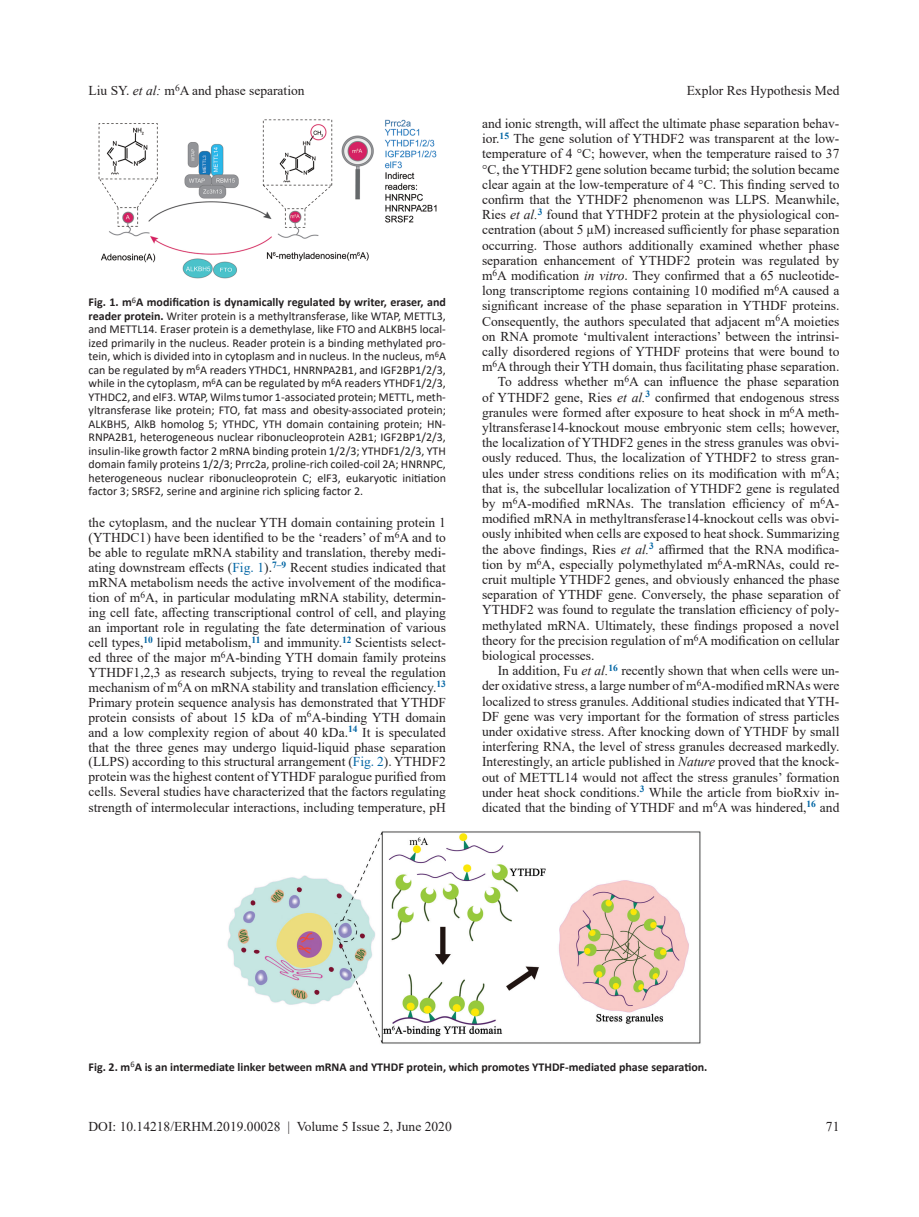
<style>
.page{position:relative;width:919px;height:1217px;background:#fff}
.page>*{position:absolute;margin:0;border:0;box-sizing:border-box;transform-origin:0 0}
.ParaFirst{font:13.5px/15px "Times New Roman";color:#231f20;text-align:justify}
.Para{font:13.5px/15.1px "Times New Roman";color:#231f20;text-align:justify}
.LeftHeaderBMaster{font:13.5px "Times New Roman";color:#231f20}
.CenterFooter1{font:13.5px "Times New Roman";color:#231f20}
.RightPageNumber{font:13.5px "Times New Roman";color:#231f20}
.FigureCaption{font:12px/13.5px "Calibri";color:#231f20;text-align:justify}
.FigureCaption-2{font:700 12px "Calibri";color:#231f20}
.s1{font-style:italic}
.s2{font-weight:700}
.s3{color:#0065a4}
</style>
<div class="page">
<img style="left:98px;top:119px;width:339px;height:160px">
<img style="left:227px;top:831px;width:474px;height:212px">
<p class="LeftHeaderBMaster" style="left:88px;top:81px;width:217px">Liu SY. <span class="s1">et al:</span> m<sup>6</sup>A and phase separation</p>
<p class="LeftHeaderBMaster" style="left:686px;top:81px;width:154px">Explor Res Hypothesis Med</p>
<p class="FigureCaption" style="left:88px;top:295px;width:359px"><span class="s2">Fig. 1. m</span><sup>6</sup><span class="s2">A modification is dynamically regulated by writer, eraser, and reader protein.</span> Writer protein is a methyltransferase, like WTAP, METTL3, and METTL14. Eraser protein is a demethylase, like FTO and ALKBH5 local&shy;ized primarily in the nucleus. Reader protein is a binding methylated pro&shy;tein, which is divided into in cytoplasm and in nucleus. In the nucleus, m<sup>6</sup>A can be regulated by m<sup>6</sup>A readers YTHDC1, HNRNPA2B1, and IGF2BP1/2/3, while in the cytoplasm, m<sup>6</sup>A can be regulated by m<sup>6</sup>A readers YTHDF1/2/3, YTHDC2, and elF3. WTAP, Wilms tumor 1-associated protein; METTL, meth&shy;yltransferase like protein; FTO, fat mass and obesity-associated protein; ALKBH5, AlkB homolog 5; YTHDC, YTH domain containing protein; HN-RNPA2B1, heterogeneous nuclear ribonucleoprotein A2B1; IGF2BP1/2/3, insulin-like growth factor 2 mRNA binding protein 1/2/3; YTHDF1/2/3, YTH domain family proteins 1/2/3; Prrc2a, proline-rich coiled-coil 2A; HNRNPC, heterogeneous nuclear ribonucleoprotein C; elF3, eukaryotic initiation factor 3; SRSF2, serine and arginine rich splicing factor 2.</p>
<p class="ParaFirst" style="left:88px;top:514px;width:359px">the cytoplasm, and the nuclear YTH domain containing protein 1 (YTHDC1) have been identified to be the ‘readers’ of m<sup>6</sup>A and to be able to regulate mRNA stability and translation, thereby medi&shy;ating downstream effects (<span class="s3">Fig. 1</span>).<sup>7–9</sup> Recent studies indicated that mRNA metabolism needs the active involvement of the modifica&shy;tion of m<sup>6</sup>A, in particular modulating mRNA stability, determin&shy;ing cell fate, affecting transcriptional control of cell, and playing an important role in regulating the fate determination of various cell types,<sup>10</sup> lipid metabolism,<sup>11</sup> and immunity.<sup>12</sup> Scientists select&shy;ed three of the major m<sup>6</sup>A-binding YTH domain family proteins YTHDF1,2,3 as research subjects, trying to reveal the regulation mechanism of m<sup>6</sup>A on mRNA stability and translation efficiency.<sup>13<br></sup>Primary protein sequence analysis has demonstrated that YTHDF protein consists of about 15 kDa of m<sup>6</sup>A-binding YTH domain and a low complexity region of about 40 kDa.<sup>14</sup> It is speculated that the three genes may undergo liquid-liquid phase separation (LLPS) according to this structural arrangement (<span class="s3">Fig. 2</span>). YTHDF2 protein was the highest content of YTHDF paralogue purified from cells. Several studies have characterized that the factors regulating strength of intermolecular interactions, including temperature, pH</p>
<p class="ParaFirst" style="left:482px;top:115px;width:359px">and ionic strength, will affect the ultimate phase separation behav&shy;ior.<sup>15</sup> The gene solution of YTHDF2 was transparent at the low&shy;temperature of 4 °C; however, when the temperature raised to 37 °C, the YTHDF2 gene solution became turbid; the solution became clear again at the low-temperature of 4 °C. This finding served to confirm that the YTHDF2 phenomenon was LLPS. Meanwhile, Ries <span class="s1">et al.</span><sup>3</sup> found that YTHDF2 protein at the physiological con&shy;centration (about 5 µM) increased sufficiently for phase separation occurring. Those authors additionally examined whether phase separation enhancement of YTHDF2 protein was regulated by m<sup>6</sup>A modification <span class="s1">in vitro</span>. They confirmed that a 65 nucleotide&shy;long transcriptome regions containing 10 modified m<sup>6</sup>A caused a significant increase of the phase separation in YTHDF proteins.<br>Consequently, the authors speculated that adjacent m<sup>6</sup>A moieties on RNA promote ‘multivalent interactions’ between the intrinsi&shy;cally disordered regions of YTHDF proteins that were bound to m<sup>6</sup>A through their YTH domain, thus facilitating phase separation.</p>
<p class="Para" style="left:482px;top:374px;width:359px;text-indent:16px">To address whether m<sup>6</sup>A can influence the phase separation of YTHDF2 gene, Ries <span class="s1">et al.</span><sup>3</sup> confirmed that endogenous stress granules were formed after exposure to heat shock in m<sup>6</sup>A meth&shy;yltransferase14-knockout mouse embryonic stem cells; however, the localization of YTHDF2 genes in the stress granules was obvi&shy;ously reduced. Thus, the localization of YTHDF2 to stress gran&shy;ules under stress conditions relies on its modification with m<sup>6</sup>A; that is, the subcellular localization of YTHDF2 gene is regulated by m<sup>6</sup>A-modified mRNAs. The translation efficiency of m<sup>6</sup>A&shy;modified mRNA in methyltransferase14-knockout cells was obvi&shy;ously inhibited when cells are exposed to heat shock. Summarizing the above findings, Ries <span class="s1">et al.</span><sup>3</sup> affirmed that the RNA modifica&shy;tion by m<sup>6</sup>A, especially polymethylated m<sup>6</sup>A-mRNAs, could re&shy;cruit multiple YTHDF2 genes, and obviously enhanced the phase separation of YTHDF gene. Conversely, the phase separation of YTHDF2 was found to regulate the translation efficiency of poly&shy;methylated mRNA. Ultimately, these findings proposed a novel theory for the precision regulation of m<sup>6</sup>A modification on cellular biological processes.</p>
<p class="Para" style="left:482px;top:662px;width:359px;text-indent:16px">In addition, Fu <span class="s1">et al.</span><sup>16</sup> recently shown that when cells were un&shy;der oxidative stress, a large number of m<sup>6</sup>A-modified mRNAs were localized to stress granules. Additional studies indicated that YTH-DF gene was very important for the formation of stress particles under oxidative stress. After knocking down of YTHDF by small interfering RNA, the level of stress granules decreased markedly.<br>Interestingly, an article published in <span class="s1">Nature</span> proved that the knock&shy;out of METTL14 would not affect the stress granules’ formation under heat shock conditions.<sup>3</sup> While the article from bioRxiv in&shy;dicated that the binding of YTHDF and m<sup>6</sup>A was hindered,<sup>16</sup> and</p>
<p class="FigureCaption-2" style="left:88px;top:1058px;width:620px">Fig. 2. m<sup>6</sup>A is an intermediate linker between mRNA and YTHDF protein, which promotes YTHDF-mediated phase separation.</p>
<p class="CenterFooter1" style="left:88px;top:1116px;width:364px">DOI: 10.14218/ERHM.2019.00028 | Volume 5 Issue 2, June 2020</p>
<p class="RightPageNumber" style="left:825px;top:1116px;width:15px">71</p>
</div>
